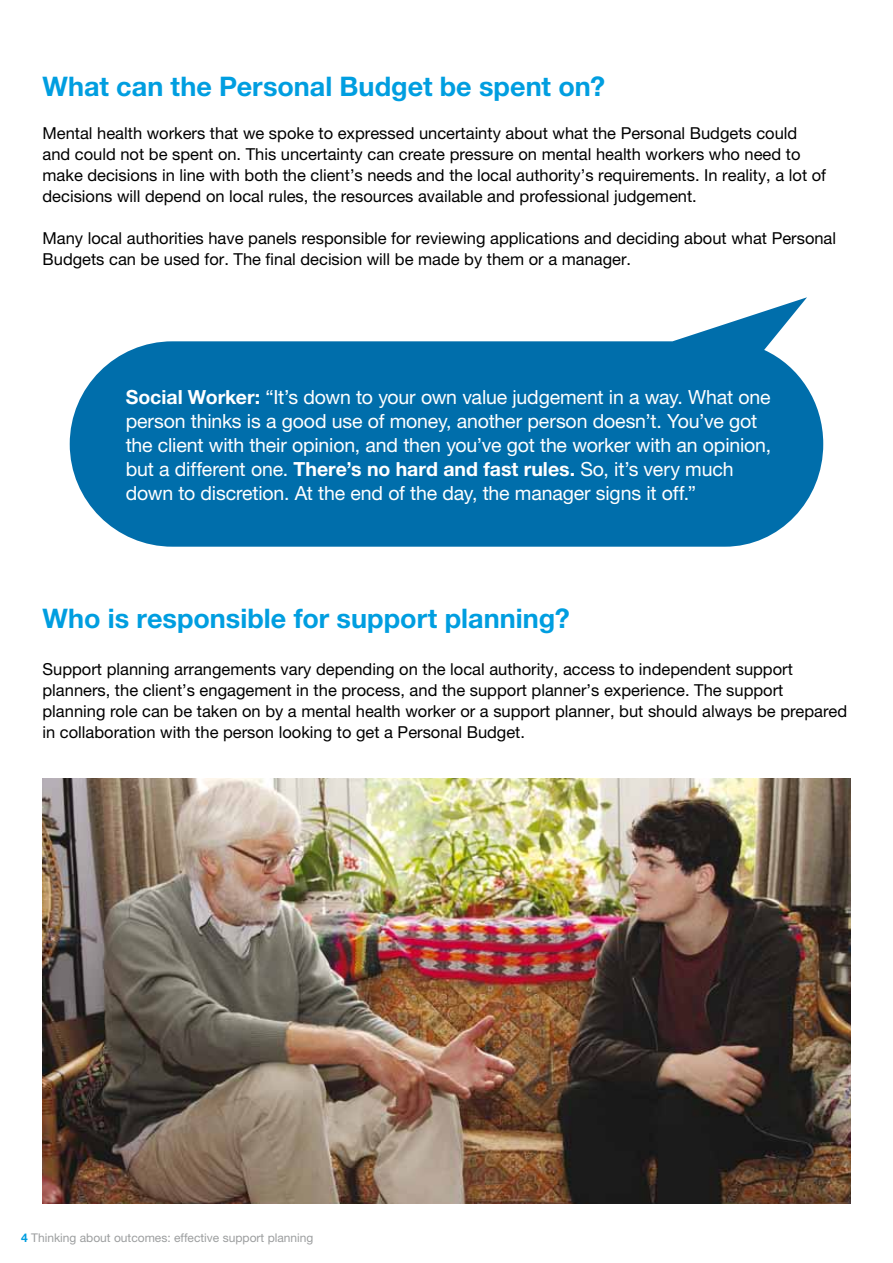
<style>
.page{position:relative;width:893px;height:1263px;background:#fff}
.page>*{position:absolute;margin:0;border:0;box-sizing:border-box;transform-origin:0 0}
.t1{font:700 27px "Helvetica Neue LT Pro";color:#009ee0}
.t2{font:19.5px/24px "Helvetica Neue LT Pro";letter-spacing:-.01em;color:#fff}
.t3{font:16.5px/21px "Helvetica Neue LT Pro";color:#000}
.t4{font:12px "Helvetica Neue LT Pro";color:#9c9e9f}
.s1{font-weight:700}
.s2{font-weight:700;color:#009ee0}
</style>
<div class="page">
<svg style="left:70px;top:297px;width:753px;height:250px;fill:#006eab"></svg>
<img style="left:43px;top:778px;width:807px;height:425px">
<h1 class="t1" style="left:43px;top:69px;width:564px">What can the Personal Budget be spent on?</h1>
<p class="t3" style="left:43px;top:123px;width:785px">Mental health workers that we spoke to expressed uncertainty about what the Personal Budgets could and could not be spent on. This uncertainty can create pressure on mental health workers who need to make decisions in line with both the client’s needs and the local authority’s requirements. In reality, a lot of decisions will depend on local rules, the resources available and professional judgement.</p>
<p class="t3" style="left:43px;top:228px;width:795px">Many local authorities have panels responsible for reviewing applications and deciding about what Personal<br>Budgets can be used for. The final decision will be made by them or a manager.</p>
<p class="t2" style="left:126px;top:384px;width:647px"><span class="s1">Social Worker:</span> “It’s down to your own value judgement in a way. What one person thinks is a good use of money, another person doesn’t. You’ve got the client with their opinion, and then you’ve got the worker with an opinion, but a different one. <span class="s1">There’s no hard and fast rules.</span> So, it’s very much down to discretion. At the end of the day, the manager signs it off.”</p>
<h1 class="t1" style="left:43px;top:602px;width:529px">Who is responsible for support planning?</h1>
<p class="t3" style="left:43px;top:658px;width:806px">Support planning arrangements vary depending on the local authority, access to independent support planners, the client’s engagement in the process, and the support planner’s experience. The support planning role can be taken on by a mental health worker or a support planner, but should always be prepared in collaboration with the person looking to get a Personal Budget.</p>
<p class="t4" style="left:21px;top:1230px;width:294px"><span class="s2">4</span> Thinking about outcomes: effective support planning</p>
</div>
